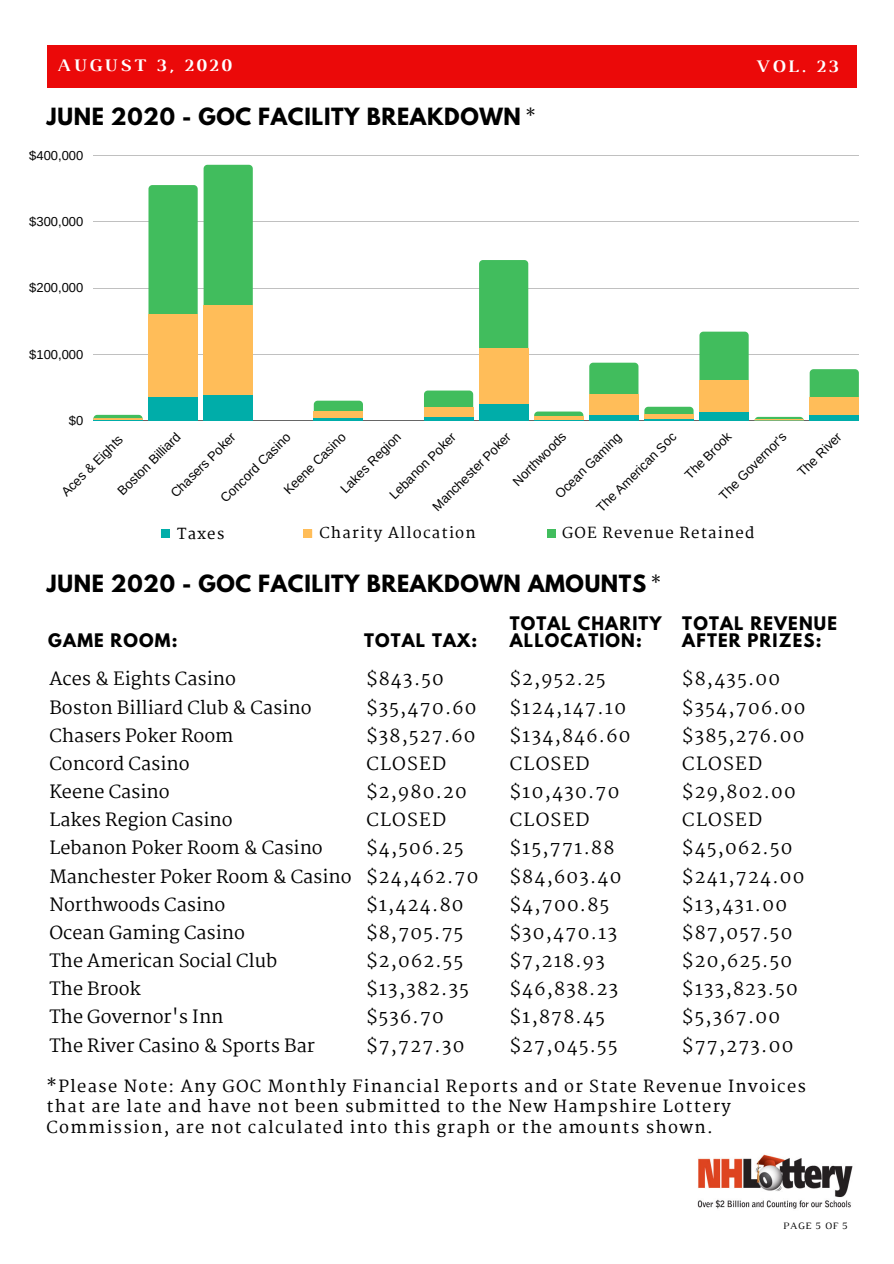
<style>
.page{position:relative;width:894px;height:1264px;background:#fff}
.page>*{position:absolute;margin:0;border:0;box-sizing:border-box;transform-origin:0 0}
.t1{font:700 21px "League Spartan";letter-spacing:.03em;color:#000}
.t2{font:18px/28.2px "Martel";letter-spacing:.07em;color:#000}
.t3{font:18px/28.2px "Martel";color:#000}
.t4{font:700 18px "Luthier";letter-spacing:.14em;color:#fff}
.t5{font:600 16.5px/20.2px "Martel";letter-spacing:.08em;color:#000}
.t6{font:700 16.5px/17px "League Spartan";letter-spacing:.07em;color:#000}
.t7{font:600 15px "Martel";letter-spacing:.08em;color:#000}
.t8{font:12.9px "Arimo";color:#000}
.t9{font:9.9px "Luthier";letter-spacing:.06em;color:#000}
.t10{font:5.7px "Liberation Serif";color:#000}
</style>
<div class="page">
<div style="left:47px;top:46px;width:809px;height:42px;background:#eb0909"></div>
<img style="left:697px;top:1154px;width:156px;height:55px">
<hr style="left:93px;top:155px;width:765px;height:1px;background:#000">
<hr style="left:93px;top:221px;width:765px;height:1px;background:#000">
<hr style="left:93px;top:288px;width:765px;height:1px;background:#000">
<hr style="left:93px;top:354px;width:765px;height:1px;background:#000">
<hr style="left:93px;top:420px;width:765px;height:1px;background:#000">
<svg style="left:148px;top:165px;width:105px;height:256px"></svg>
<svg style="left:314px;top:400px;width:49px;height:12px"></svg>
<svg style="left:424px;top:390px;width:49px;height:17px"></svg>
<div style="left:479px;top:260px;width:49px;height:88px;background:#41bd5d"></div>
<svg style="left:534px;top:411px;width:49px;height:5px"></svg>
<div style="left:589px;top:363px;width:49px;height:31px;background:#41bd5d"></div>
<svg style="left:644px;top:407px;width:49px;height:7px"></svg>
<div style="left:699px;top:331px;width:49px;height:49px;background:#41bd5d"></div>
<svg style="left:809px;top:369px;width:49px;height:28px"></svg>
<svg style="left:93px;top:415px;width:49px;height:5px"></svg>
<div style="left:148px;top:315px;width:50px;height:106px;background:#ffbd59"></div>
<div style="left:203px;top:305px;width:50px;height:116px;background:#ffbd59"></div>
<svg style="left:314px;top:412px;width:49px;height:7px"></svg>
<div style="left:424px;top:407px;width:49px;height:14px;background:#ffbd59"></div>
<div style="left:479px;top:348px;width:49px;height:73px;background:#ffbd59"></div>
<div style="left:534px;top:416px;width:49px;height:5px;background:#ffbd59"></div>
<div style="left:589px;top:394px;width:49px;height:27px;background:#ffbd59"></div>
<div style="left:644px;top:414px;width:49px;height:7px;background:#ffbd59"></div>
<div style="left:699px;top:380px;width:49px;height:41px;background:#ffbd59"></div>
<div style="left:809px;top:397px;width:49px;height:24px;background:#ffbd59"></div>
<hr style="left:93px;top:420px;width:49px;height:1px;background:#00ada9">
<div style="left:148px;top:397px;width:50px;height:24px;background:#00ada9"></div>
<div style="left:203px;top:395px;width:50px;height:26px;background:#00ada9"></div>
<hr style="left:314px;top:419px;width:49px;height:2px;background:#00ada9">
<hr style="left:424px;top:418px;width:49px;height:3px;background:#00ada9">
<div style="left:479px;top:404px;width:49px;height:17px;background:#00ada9"></div>
<hr style="left:534px;top:420px;width:49px;height:1px;background:#00ada9">
<div style="left:589px;top:415px;width:49px;height:6px;background:#00ada9"></div>
<hr style="left:644px;top:419px;width:49px;height:2px;background:#00ada9">
<div style="left:699px;top:412px;width:49px;height:9px;background:#00ada9"></div>
<svg style="left:754px;top:417px;width:49px;height:4px"></svg>
<div style="left:809px;top:415px;width:49px;height:6px;background:#00ada9"></div>
<svg style="left:161px;top:529px;width:9px;height:9px"></svg>
<svg style="left:303px;top:529px;width:10px;height:9px"></svg>
<svg style="left:547px;top:529px;width:9px;height:9px"></svg>
<p class="t4" style="left:57px;top:59px;width:175px">AUGUST 3, 2020</p>
<p class="t4" style="left:755px;top:59px;width:84px">VOL. 23</p>
<p class="t1" style="left:47px;top:106px;width:475px">JUNE 2020 - GOC FACILITY BREAKDOWN</p>
<p class="t5" style="left:525px;top:106px;width:12px">*</p>
<p class="t8" style="left:29px;top:148px;width:55px">$400,000</p>
<p class="t10" style="left:29px;top:148px;width:3px">,</p>
<p class="t8" style="left:29px;top:214px;width:55px">$300,000</p>
<p class="t8" style="left:29px;top:280px;width:55px">$200,000</p>
<p class="t8" style="left:29px;top:347px;width:55px">$100,000</p>
<p class="t8" style="left:69px;top:413px;width:16px">$0</p>
<p class="t8" style="left:593px;top:505px;width:108px;rotate:-45deg">The American Soc</p>
<p class="t8" style="left:681px;top:471px;width:61px;rotate:-45deg">The Brook</p>
<p class="t8" style="left:115px;top:488px;width:84px;rotate:-45deg">Boston Billiard</p>
<p class="t8" style="left:716px;top:492px;width:90px;rotate:-45deg">The Governor's</p>
<p class="t8" style="left:794px;top:469px;width:58px;rotate:-45deg">The River</p>
<p class="t8" style="left:168px;top:490px;width:87px;rotate:-45deg">Chasers Poker</p>
<p class="t8" style="left:386px;top:491px;width:89px;rotate:-45deg">Lebanon Poker</p>
<p class="t8" style="left:429px;top:504px;width:107px;rotate:-45deg">Manchester Poker</p>
<p class="t8" style="left:510px;top:478px;width:71px;rotate:-45deg">Northwoods</p>
<p class="t8" style="left:218px;top:495px;width:94px;rotate:-45deg">Concord Casino</p>
<p class="t8" style="left:281px;top:487px;width:83px;rotate:-45deg">Keene Casino</p>
<p class="t8" style="left:337px;top:485px;width:81px;rotate:-45deg">Lakes Region</p>
<p class="t8" style="left:552px;top:491px;width:89px;rotate:-45deg">Ocean Gaming</p>
<p class="t8" style="left:59px;top:489px;width:82px;rotate:-45deg">Aces &amp; Eights</p>
<p class="t7" style="left:177px;top:524px;width:49px">Taxes</p>
<p class="t7" style="left:319px;top:524px;width:158px">Charity Allocation</p>
<p class="t7" style="left:562px;top:524px;width:194px">GOE Revenue Retained</p>
<p class="t1" style="left:47px;top:572px;width:600px">JUNE 2020 - GOC FACILITY BREAKDOWN AMOUNTS</p>
<p class="t5" style="left:650px;top:573px;width:12px">*</p>
<p class="t6" style="left:48px;top:634px;width:131px">GAME ROOM:</p>
<p class="t3" style="left:49px;top:665px;width:303px">Aces &amp; Eights Casino<br>Boston Billiard Club &amp; Casino<br>Chasers Poker Room<br>Concord Casino<br>Keene Casino<br>Lakes Region Casino<br>Lebanon Poker Room &amp; Casino<br>Manchester Poker Room &amp; Casino<br>Northwoods Casino<br>Ocean Gaming Casino<br>The American Social Club<br>The Brook<br>The Governor's Inn<br>The River Casino &amp; Sports Bar</p>
<p class="t6" style="left:509px;top:617px;width:153px">TOTAL CHARITY<br>ALLOCATION:</p>
<p class="t2" style="left:509px;top:665px;width:122px">$2,952.25 $124,147.10 $134,846.60<br>CLOSED $10,430.70<br>CLOSED $15,771.88 $84,603.40 $4,700.85 $30,470.13 $7,218.93 $46,838.23 $1,878.45 $27,045.55</p>
<p class="t2" style="left:682px;top:665px;width:125px">$8,435.00 $354,706.00 $385,276.00<br>CLOSED $29,802.00<br>CLOSED $45,062.50 $241,724.00 $13,431.00 $87,057.50 $20,625.50 $133,823.50 $5,367.00 $77,273.00</p>
<p class="t6" style="left:682px;top:617px;width:156px">TOTAL REVENUE</p>
<p class="t6" style="left:364px;top:634px;width:115px">TOTAL TAX:</p>
<p class="t6" style="left:682px;top:634px;width:141px">AFTER PRIZES:</p>
<p class="t2" style="left:366px;top:665px;width:114px">$843.50 $35,470.60 $38,527.60<br>CLOSED $2,980.20<br>CLOSED $4,506.25 $24,462.70 $1,424.80 $8,705.75 $2,062.55 $13,382.35 $536.70 $7,727.30</p>
<p class="t5" style="left:47px;top:1076px;width:760px">*Please Note: Any GOC Monthly Financial Reports and or State Revenue Invoices that are late and have not been submitted to the New Hampshire Lottery<br>Commission, are not calculated into this graph or the amounts shown.</p>
<p class="t9" style="left:783px;top:1221px;width:66px">PAGE 5 OF 5</p>
</div>
